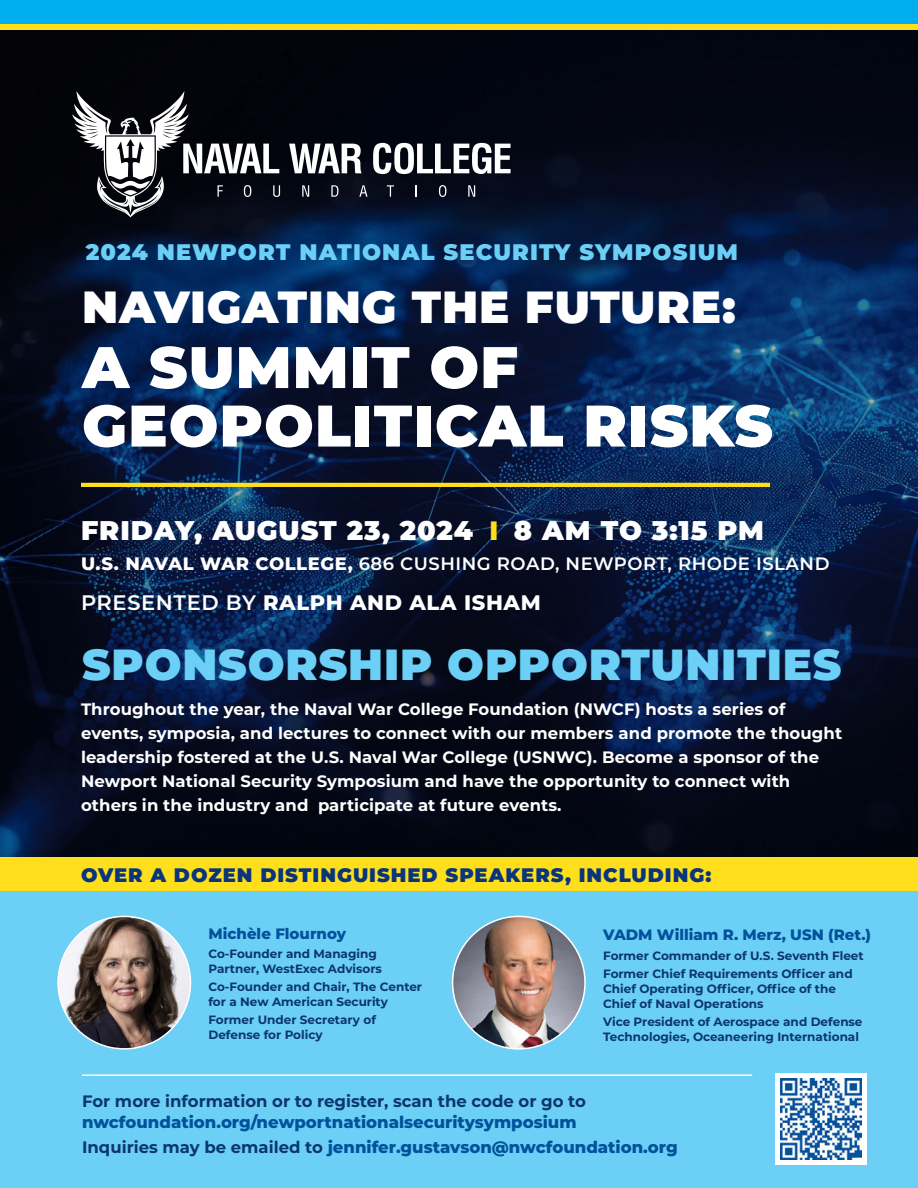
<style>
.page{position:relative;width:918px;height:1188px;background:#fff}
.page>*{position:absolute;margin:0;border:0;box-sizing:border-box;transform-origin:0 0}
.t1{font:900 58.5px/58.5px "Montserrat";letter-spacing:.02em;color:#fff}
.t2{font:900 45px "Montserrat";letter-spacing:.02em;color:#fff}
.t3{font:900 43.5px "Montserrat";letter-spacing:.02em;color:#6bcff6}
.t4{font:900 27px "Montserrat";letter-spacing:.035em;color:#fff}
.t5{font:900 22.5px "Montserrat";letter-spacing:.05em;color:#6bcff6}
.t6{font:800 21px "Montserrat";letter-spacing:.03em;color:#fff}
.t7{font:900 19.5px "Montserrat";letter-spacing:.05em;color:#08357c}
.t8{font:600 18px "Montserrat";letter-spacing:.03em;color:#fff}
.t9{font:700 16.5px/24px "Montserrat";letter-spacing:.005em;color:#fff}
.t10{font:800 16.5px/25.5px "Montserrat";color:#01529b}
.t11{font:700 16.5px "Montserrat";color:#0b366a}
.t12{font:800 15px "Montserrat";color:#01529b}
.t13{font:700 12px/15px "Montserrat";color:#0b366a}
.s1{font-weight:800}
.s2{font-weight:600}
.s3{font-weight:700;color:#0b366a}
</style>
<div class="page">
<img style="left:0;top:30px;width:918px;height:828px">
<div style="left:0;top:858px;width:918px;height:330px;background:#6bcff6"></div>
<div style="left:0;top:858px;width:918px;height:33px;background:#ffdf1b"></div>
<div style="left:775px;top:1074px;width:92px;height:91px;background:#fff"></div>
<img style="left:780px;top:1079px;width:81px;height:81px">
<hr style="left:81px;top:483px;width:689px;height:4px;background:#ffdf1b">
<div style="left:0;top:0;width:918px;height:27px;background:#00aeef"></div>
<div style="left:0;top:24px;width:918px;height:6px;background:#ffdf1b"></div>
<img style="left:58px;top:916px;width:132px;height:133px;border-radius:66px">
<img style="left:453px;top:916px;width:132px;height:133px;border-radius:66px">
<svg style="left:289px;top:144px;width:73px;height:29px"></svg>
<svg style="left:373px;top:143px;width:138px;height:31px"></svg>
<svg style="left:302px;top:185px;width:7px;height:12px"></svg>
<svg style="left:331px;top:185px;width:8px;height:12px"></svg>
<svg style="left:359px;top:185px;width:9px;height:12px"></svg>
<svg style="left:387px;top:185px;width:7px;height:12px"></svg>
<svg style="left:415px;top:185px;width:2px;height:12px"></svg>
<svg style="left:439px;top:185px;width:7px;height:12px"></svg>
<svg style="left:468px;top:185px;width:7px;height:12px"></svg>
<svg style="left:72px;top:91px;width:208px;height:126px"></svg>
<hr style="left:82px;top:1074px;width:670px;height:2px;background:#fff">
<svg style="left:491px;top:521px;width:6px;height:19px"></svg>
<h3 class="t5" style="left:86px;top:242px;width:654px">2024 NEWPORT NATIONAL SECURITY SYMPOSIUM</h3>
<h2 class="t2" style="left:82px;top:286px;width:655px">NAVIGATING THE FUTURE:</h2>
<h1 class="t1" style="left:82px;top:341px;width:692px">A SUMMIT OF<br>GEOPOLITICAL RISKS</h1>
<h3 class="t4" style="left:81px;top:518px;width:394px">FRIDAY, AUGUST 23, 2024</h3>
<h3 class="t4" style="left:514px;top:518px;width:252px">8 AM TO 3:15 PM</h3>
<h3 class="t8" style="left:81px;top:556px;width:750px"><span class="s1">U.S. NAVAL WAR COLLEGE,</span> 686 CUSHING ROAD, NEWPORT, RHODE ISLAND</h3>
<h3 class="t6" style="left:81px;top:593px;width:461px"><span class="s2">PRESENTED BY</span> RALPH AND ALA ISHAM</h3>
<h3 class="t3" style="left:82px;top:644px;width:761px">SPONSORSHIP OPPORTUNITIES</h3>
<p class="t9" style="left:81px;top:698px;width:763px">Throughout the year, the Naval War College Foundation (NWCF) hosts a series of events, symposia, and lectures to connect with our members and promote the thought leadership fostered at the U.S. Naval War College (USNWC). Become a sponsor of the Newport National Security Symposium and have the opportunity to connect with others in the industry and participate at future events.</p>
<h3 class="t7" style="left:81px;top:866px;width:632px">OVER A DOZEN DISTINGUISHED SPEAKERS, INCLUDING:</h3>
<p class="t12" style="left:208px;top:926px;width:139px">Michèle Flournoy</p>
<p class="t13" style="left:208px;top:947px;width:175px">Co-Founder and Managing<br>Partner, WestExec Advisors</p>
<p class="t13" style="left:208px;top:980px;width:215px">Co-Founder and Chair, The Center for a New American Security</p>
<p class="t13" style="left:208px;top:1013px;width:169px">Former Under Secretary of<br>Defense for Policy</p>
<p class="t12" style="left:603px;top:927px;width:269px">VADM William R. Merz, USN (Ret.)</p>
<p class="t13" style="left:603px;top:947px;width:262px;line-height:18px">Former Commander of U.S. Seventh Fleet<br>Former Chief Requirements Officer and</p>
<p class="t13" style="left:603px;top:982px;width:234px">Chief Operating Officer, Office of the<br>Chief of Naval Operations</p>
<p class="t13" style="left:603px;top:1015px;width:261px">Vice President of Aerospace and Defense<br>Technologies, Oceaneering International</p>
<h3 class="t11" style="left:82px;top:1094px;width:505px">For more information or to register, scan the code or go to</h3>
<h3 class="t10" style="left:82px;top:1110px;width:597px">nwcfoundation.org/newportnationalsecuritysymposium<br><span class="s3">Inquiries may be emailed to</span> jennifer.gustavson@nwcfoundation.org</h3>
</div>
